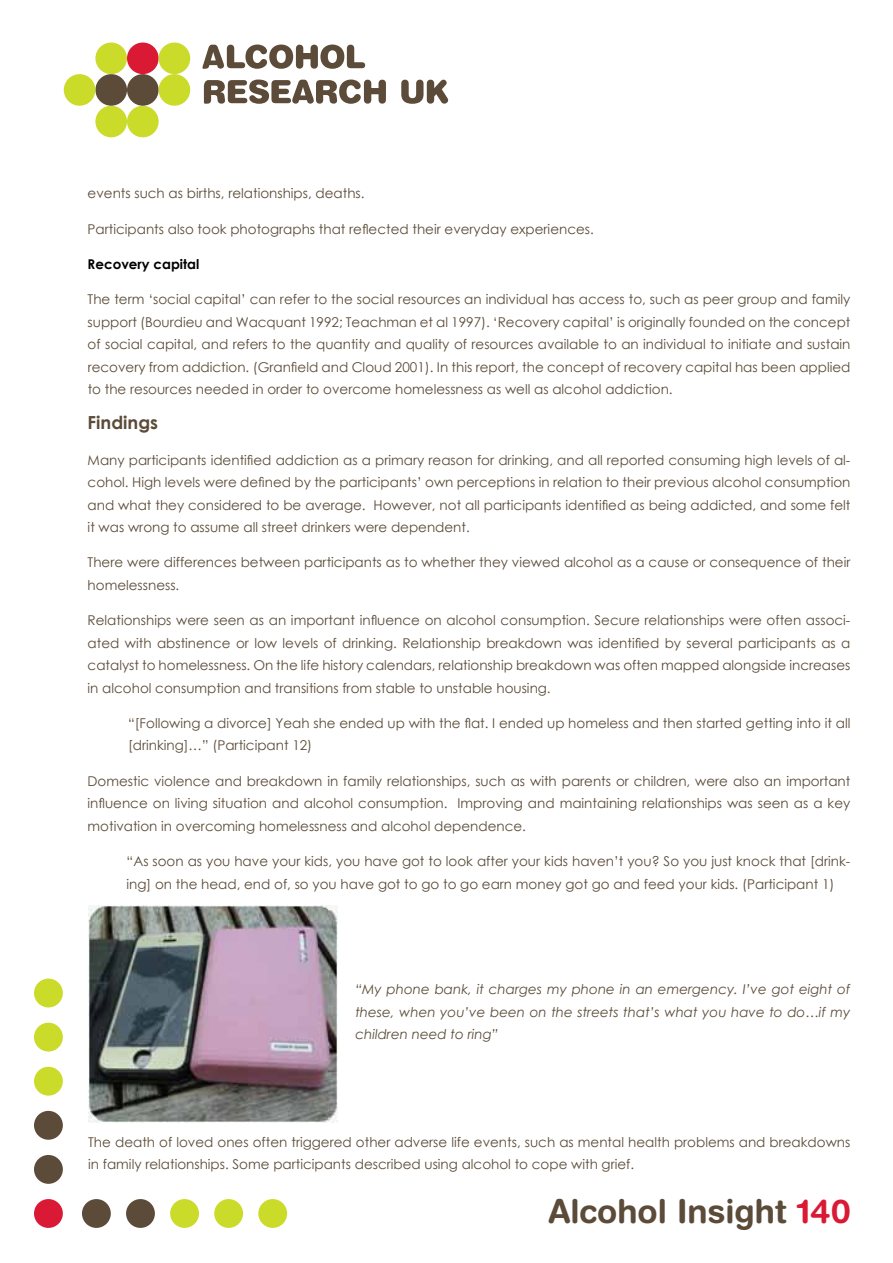
<style>
.page{position:relative;width:893px;height:1263px;background:#fff}
.page>*{position:absolute;margin:0;border:0;box-sizing:border-box;transform-origin:0 0}
.t1{font:700 33px "Helvetica Rounded";color:#5b4b38}
.t2{font:700 18px "Century Gothic";color:#5b4b38}
.t3{font:13.5px/22.5px "Century Gothic";color:#5b4b38;text-align:justify}
.t4{font:italic 13.5px/22.5px "Century Gothic";color:#5b4b38;text-align:justify}
.t5{font:700 13.5px "Century Gothic";color:#000}
.s1{color:#da1a35}
</style>
<div class="page">
<svg style="left:202px;top:45px;width:163px;height:24px"></svg>
<svg style="left:204px;top:80px;width:182px;height:24px"></svg>
<svg style="left:401px;top:80px;width:47px;height:24px"></svg>
<div style="left:95px;top:106px;width:32px;height:31px;background:#cbdb2a;border-radius:50%"></div>
<div style="left:127px;top:106px;width:32px;height:31px;background:#cbdb2a;border-radius:50%"></div>
<div style="left:95px;top:74px;width:32px;height:32px;background:#5b4b38;border-radius:50%"></div>
<div style="left:127px;top:74px;width:32px;height:32px;background:#5b4b38;border-radius:50%"></div>
<div style="left:64px;top:74px;width:31px;height:32px;background:#cbdb2a;border-radius:50%"></div>
<div style="left:159px;top:74px;width:31px;height:32px;background:#cbdb2a;border-radius:50%"></div>
<div style="left:95px;top:43px;width:32px;height:31px;background:#cbdb2a;border-radius:50%"></div>
<div style="left:127px;top:43px;width:32px;height:31px;background:#da1a35;border-radius:50%"></div>
<div style="left:159px;top:43px;width:31px;height:31px;background:#cbdb2a;border-radius:50%"></div>
<div style="left:34px;top:1155px;width:29px;height:29px;background:#5b4b38;border-radius:50%"></div>
<div style="left:34px;top:1111px;width:29px;height:29px;background:#5b4b38;border-radius:50%"></div>
<div style="left:34px;top:1023px;width:29px;height:28px;background:#cbdb2a;border-radius:50%"></div>
<div style="left:34px;top:978px;width:29px;height:29px;background:#cbdb2a;border-radius:50%"></div>
<div style="left:34px;top:1199px;width:29px;height:29px;background:#da1a35;border-radius:50%"></div>
<div style="left:34px;top:1067px;width:29px;height:28px;background:#cbdb2a;border-radius:50%"></div>
<div style="left:82px;top:1199px;width:29px;height:29px;background:#5b4b38;border-radius:50%"></div>
<div style="left:126px;top:1199px;width:29px;height:29px;background:#5b4b38;border-radius:50%"></div>
<div style="left:214px;top:1199px;width:29px;height:29px;background:#cbdb2a;border-radius:50%"></div>
<div style="left:258px;top:1199px;width:29px;height:29px;background:#cbdb2a;border-radius:50%"></div>
<div style="left:170px;top:1199px;width:29px;height:29px;background:#cbdb2a;border-radius:50%"></div>
<img style="left:89px;top:906px;width:249px;height:216px">
<p class="t3" style="left:88px;top:182px;width:278px">events such as births, relationships, deaths.</p>
<p class="t3" style="left:88px;top:217px;width:508px">Participants also took photographs that reflected their everyday experiences.</p>
<p class="t5" style="left:88px;top:254px;width:113px">Recovery capital</p>
<p class="t3" style="left:88px;top:288px;width:764px">The term ‘social capital’ can refer to the social resources an individual has access to, such as peer group and family support (Bourdieu and Wacquant 1992; Teachman et al 1997). ‘Recovery capital’ is originally founded on the concept of social capital, and refers to the quantity and quality of resources available to an individual to initiate and sustain recovery from addiction. (Granfield and Cloud 2001). In this report, the concept of recovery capital has been applied to the resources needed in order to overcome homelessness as well as alcohol addiction.</p>
<h2 class="t2" style="left:88px;top:409px;width:72px">Findings</h2>
<p class="t3" style="left:88px;top:448px;width:764px">Many participants identified addiction as a primary reason for drinking, and all reported consuming high levels of al&shy;cohol. High levels were defined by the participants’ own perceptions in relation to their previous alcohol consumption and what they considered to be average. However, not all participants identified as being addicted, and some felt it was wrong to assume all street drinkers were dependent.</p>
<p class="t3" style="left:88px;top:551px;width:764px">There were differences between participants as to whether they viewed alcohol as a cause or consequence of their homelessness.</p>
<p class="t3" style="left:88px;top:609px;width:764px">Relationships were seen as an important influence on alcohol consumption. Secure relationships were often associ&shy;ated with abstinence or low levels of drinking. Relationship breakdown was identified by several participants as a catalyst to homelessness. On the life history calendars, relationship breakdown was often mapped alongside increases in alcohol consumption and transitions from stable to unstable housing.</p>
<p class="t3" style="left:128px;top:712px;width:724px">“[Following a divorce] Yeah she ended up with the flat. I ended up homeless and then started getting into it all [drinking]…” (Participant 12)</p>
<p class="t3" style="left:88px;top:769px;width:764px">Domestic violence and breakdown in family relationships, such as with parents or children, were also an important influence on living situation and alcohol consumption. Improving and maintaining relationships was seen as a key motivation in overcoming homelessness and alcohol dependence.</p>
<p class="t3" style="left:127px;top:850px;width:725px">“As soon as you have your kids, you have got to look after your kids haven’t you? So you just knock that [drink&shy;ing] on the head, end of, so you have got to go to go earn money got go and feed your kids. (Participant 1)</p>
<p class="t4" style="left:355px;top:978px;width:496px">“My phone bank, it charges my phone in an emergency. I’ve got eight of these, when you’ve been on the streets that’s what you have to do…if my children need to ring”</p>
<p class="t3" style="left:88px;top:1130px;width:764px">The death of loved ones often triggered other adverse life events, such as mental health problems and breakdowns in family relationships. Some participants described using alcohol to cope with grief.</p>
<h1 class="t1" style="left:548px;top:1191px;width:304px">Alcohol Insight <span class="s1">140</span></h1>
</div>
